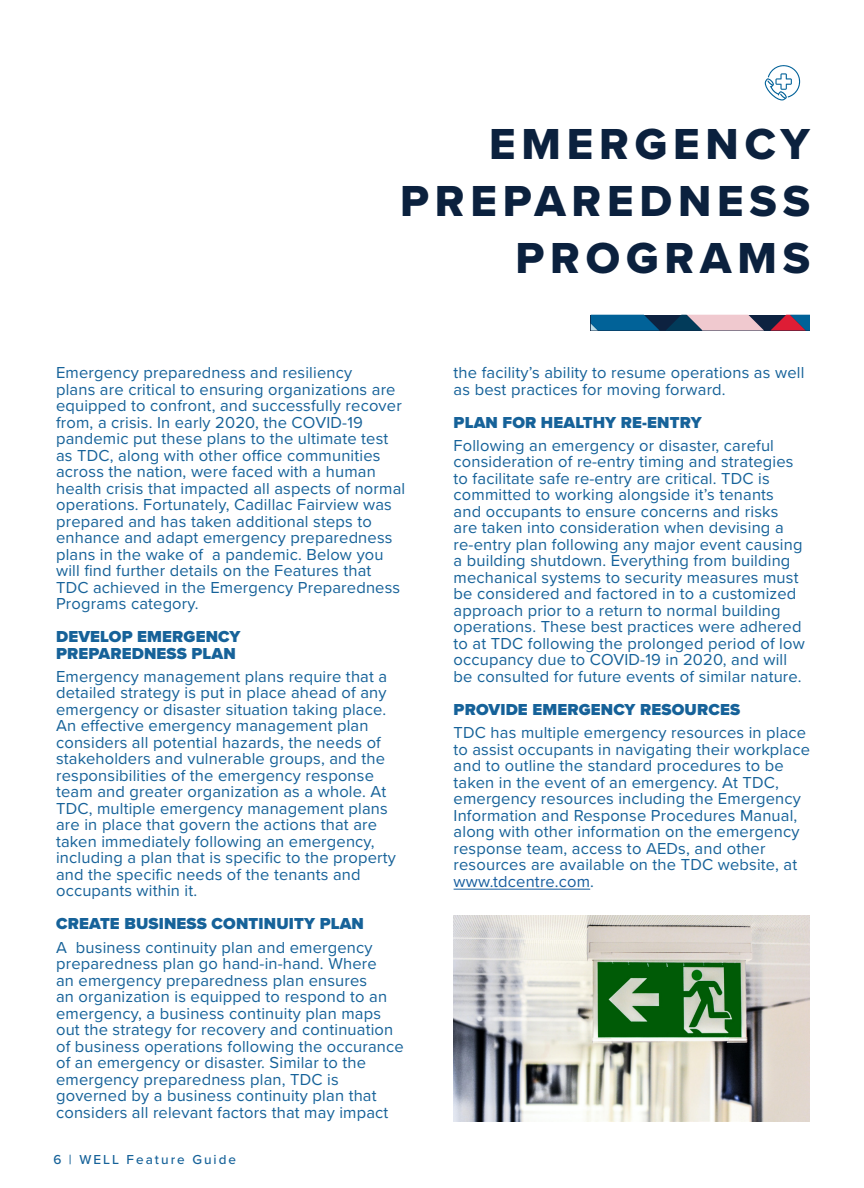
<style>
.page{position:relative;width:864px;height:1188px;background:#fff}
.page>*{position:absolute;margin:0;border:0;box-sizing:border-box;transform-origin:0 0}
.t1{font:45px "Proxima Nova Extrabld";letter-spacing:.13em;color:#0b213e}
.t2{font:16.5px/16.5px "Proxima Nova";letter-spacing:.01em;color:#166299}
.t3{font:900 16.5px "Proxima Nova";letter-spacing:.01em;color:#166299}
.t4{font:500 13.5px "Proxima Nova";letter-spacing:.15em;color:#166299}
.s1{color:#175d9e}
</style>
<div class="page">
<div style="left:591px;top:315px;width:219px;height:16px;background:#0d2240"></div>
<svg style="left:591px;top:315px;width:69px;height:16px"></svg>
<svg style="left:770px;top:315px;width:40px;height:16px"></svg>
<svg style="left:666px;top:315px;width:98px;height:16px"></svg>
<hr style="left:454px;top:889px;width:136px;height:1px;background:#175d9e">
<svg style="left:765px;top:65px;width:36px;height:35px"></svg>
<img style="left:454px;top:916px;width:356px;height:205px">
<p class="t1" style="left:489px;top:110px;width:322px">EMERGENCY</p>
<p class="t1" style="left:400px;top:167px;width:411px">PREPAREDNESS</p>
<p class="t1" style="left:516px;top:224px;width:296px">PROGRAMS</p>
<p class="t2" style="left:56px;top:364px;width:351px">Emergency preparedness and resiliency<br>plans are critical to ensuring organizations are equipped to confront, and successfully recover from, a crisis. In early 2020, the COVID-19 pandemic put these plans to the ultimate test as TDC, along with other office communities across the nation, were faced with a human health crisis that impacted all aspects of normal operations. Fortunately, Cadillac Fairview was prepared and has taken additional steps to enhance and adapt emergency preparedness plans in the wake of a pandemic. Below you will find further details on the Features that TDC achieved in the Emergency Preparedness Programs category.</p>
<p class="t3" style="left:56px;top:624px;width:186px">DEVELOP EMERGENCY</p>
<p class="t3" style="left:56px;top:641px;width:181px">PREPAREDNESS PLAN</p>
<p class="t2" style="left:56px;top:667px;width:341px">Emergency management plans require that a detailed strategy is put in place ahead of any emergency or disaster situation taking place.<br>An effective emergency management plan considers all potential hazards, the needs of stakeholders and vulnerable groups, and the responsibilities of the emergency response team and greater organization as a whole. At TDC, multiple emergency management plans are in place that govern the actions that are taken immediately following an emergency, including a plan that is specific to the property and the specific needs of the tenants and occupants within it.</p>
<p class="t3" style="left:56px;top:912px;width:309px">CREATE BUSINESS CONTINUITY PLAN</p>
<p class="t2" style="left:56px;top:938px;width:349px">A business continuity plan and emergency preparedness plan go hand-in-hand. Where<br>an emergency preparedness plan ensures<br>an organization is equipped to respond to an emergency, a business continuity plan maps out the strategy for recovery and continuation of business operations following the occurance of an emergency or disaster. Similar to the emergency preparedness plan, TDC is governed by a business continuity plan that considers all relevant factors that may impact</p>
<p class="t4" style="left:53px;top:1150px;width:184px">6 | WELL Feature Guide</p>
<p class="t2" style="left:454px;top:364px;width:352px">the facility’s ability to resume operations as well as best practices for moving forward.</p>
<p class="t3" style="left:454px;top:410px;width:250px">PLAN FOR HEALTHY RE-ENTRY</p>
<p class="t2" style="left:454px;top:436px;width:353px">Following an emergency or disaster, careful consideration of re-entry timing and strategies to facilitate safe re-entry are critical. TDC is committed to working alongside it’s tenants and occupants to ensure concerns and risks are taken into consideration when devising a re-entry plan following any major event causing a building shutdown. Everything from building mechanical systems to security measures must be considered and factored in to a customized approach prior to a return to normal building operations. These best practices were adhered to at TDC following the prolonged period of low occupancy due to COVID-19 in 2020, and will be consulted for future events of similar nature.</p>
<p class="t3" style="left:454px;top:697px;width:288px">PROVIDE EMERGENCY RESOURCES</p>
<p class="t2" style="left:454px;top:724px;width:358px">TDC has multiple emergency resources in place to assist occupants in navigating their workplace and to outline the standard procedures to be taken in the event of an emergency. At TDC, emergency resources including the Emergency Information and Response Procedures Manual, along with other information on the emergency response team, access to AEDs, and other resources are available on the TDC website, at <span class="s1">www.tdcentre.com</span>.</p>
</div>
